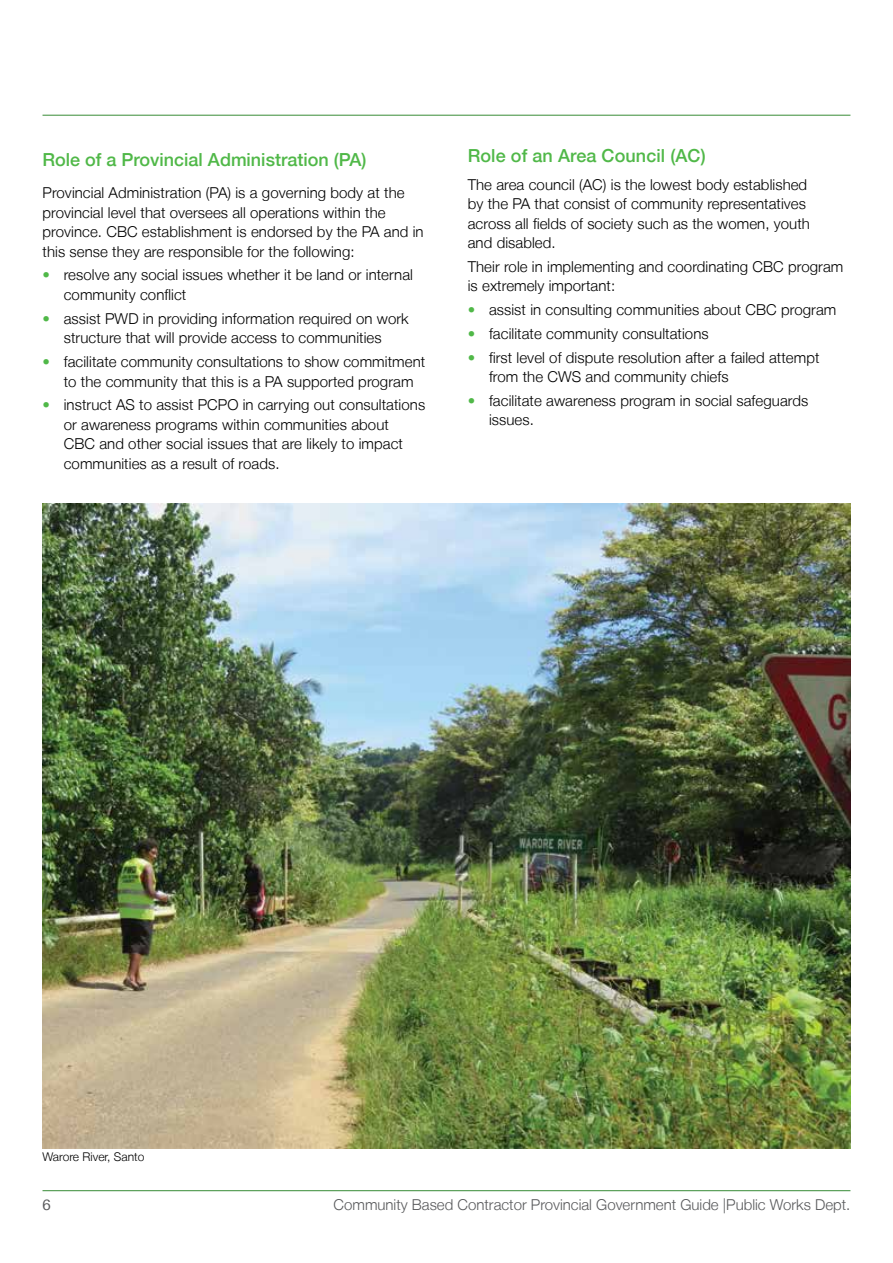
<style>
.page{position:relative;width:893px;height:1263px;background:#fff}
.page>*{position:absolute;margin:0;border:0;box-sizing:border-box;transform-origin:0 0}
.Heading_1{font:500 18px "Helvetica Neue LT";color:#50b848}
._01_Subheading_H4{font:500 18px "Helvetica Neue LT";letter-spacing:.005em;color:#50b848}
._00_Body_Copy_P{font:300 15px/19.5px "Helvetica Neue LT";letter-spacing:.005em;color:#000}
.t1{font:300 15px "Helvetica Neue LT";color:#58595b}
.t2{font:15px "Helvetica Neue LT";color:#58595b}
._00_Body_copy_Photo{font:300 12px "Helvetica Neue LT";color:#000}
.s1{color:#50b848}
</style>
<div class="page">
<hr style="left:43px;top:1190px;width:807px;height:1px;background:#378b36">
<hr style="left:43px;top:115px;width:807px;height:1px;background:#378b36">
<img style="left:43px;top:504px;width:807px;height:644px">
<p class="Heading_1" style="left:43px;top:149px;width:325px">Role of a Provincial Administration (PA)</p>
<p class="_00_Body_Copy_P" style="left:43px;top:183px;width:383px">Provincial Administration (PA) is a governing body at the provincial level that oversees all operations within the province. CBC establishment is endorsed by the PA and in this sense they are responsible for the following:</p>
<p class="_00_Body_Copy_P" style="left:64px;top:265px;width:351px;text-indent:-21px"><span class="s1">•</span> resolve any social issues whether it be land or internal community conflict</p>
<p class="_00_Body_Copy_P" style="left:43px;top:308px;width:368px;text-align:center"><span class="s1">•</span> assist PWD in providing information required on work structure that will provide access to communities</p>
<p class="_00_Body_Copy_P" style="left:64px;top:352px;width:363px;text-indent:-21px"><span class="s1">•</span> facilitate community consultations to show commitment to the community that this is a PA supported program</p>
<p class="_00_Body_Copy_P" style="left:64px;top:395px;width:363px;text-indent:-21px"><span class="s1">•</span> instruct AS to assist PCPO in carrying out consultations or awareness programs within communities about<br>CBC and other social issues that are likely to impact communities as a result of roads.</p>
<p class="_01_Subheading_H4" style="left:468px;top:145px;width:239px">Role of an Area Council (AC)</p>
<p class="_00_Body_Copy_P" style="left:468px;top:174px;width:344px">The area council (AC) is the lowest body established by the PA that consist of community representatives across all fields of society such as the women, youth and disabled.</p>
<p class="_00_Body_Copy_P" style="left:468px;top:257px;width:377px">Their role in implementing and coordinating CBC program is extremely important:</p>
<p class="_00_Body_Copy_P" style="left:468px;top:300px;width:370px"><span class="s1">•</span> assist in consulting communities about CBC program</p>
<p class="_00_Body_Copy_P" style="left:468px;top:324px;width:242px"><span class="s1">•</span> facilitate community consultations</p>
<p class="_00_Body_Copy_P" style="left:489px;top:347px;width:332px;text-indent:-21px"><span class="s1">•</span> first level of dispute resolution after a failed attempt from the CWS and community chiefs</p>
<p class="_00_Body_Copy_P" style="left:489px;top:391px;width:321px;text-indent:-21px"><span class="s1">•</span> facilitate awareness program in social safeguards issues.</p>
<p class="_00_Body_copy_Photo" style="left:43px;top:1149px;width:103px">Warore River, Santo</p>
<p class="t2" style="left:43px;top:1195px;width:10px">6</p>
<p class="t1" style="left:334px;top:1195px;width:518px">Community Based Contractor Provincial Government Guide |Public Works Dept.</p>
</div>
